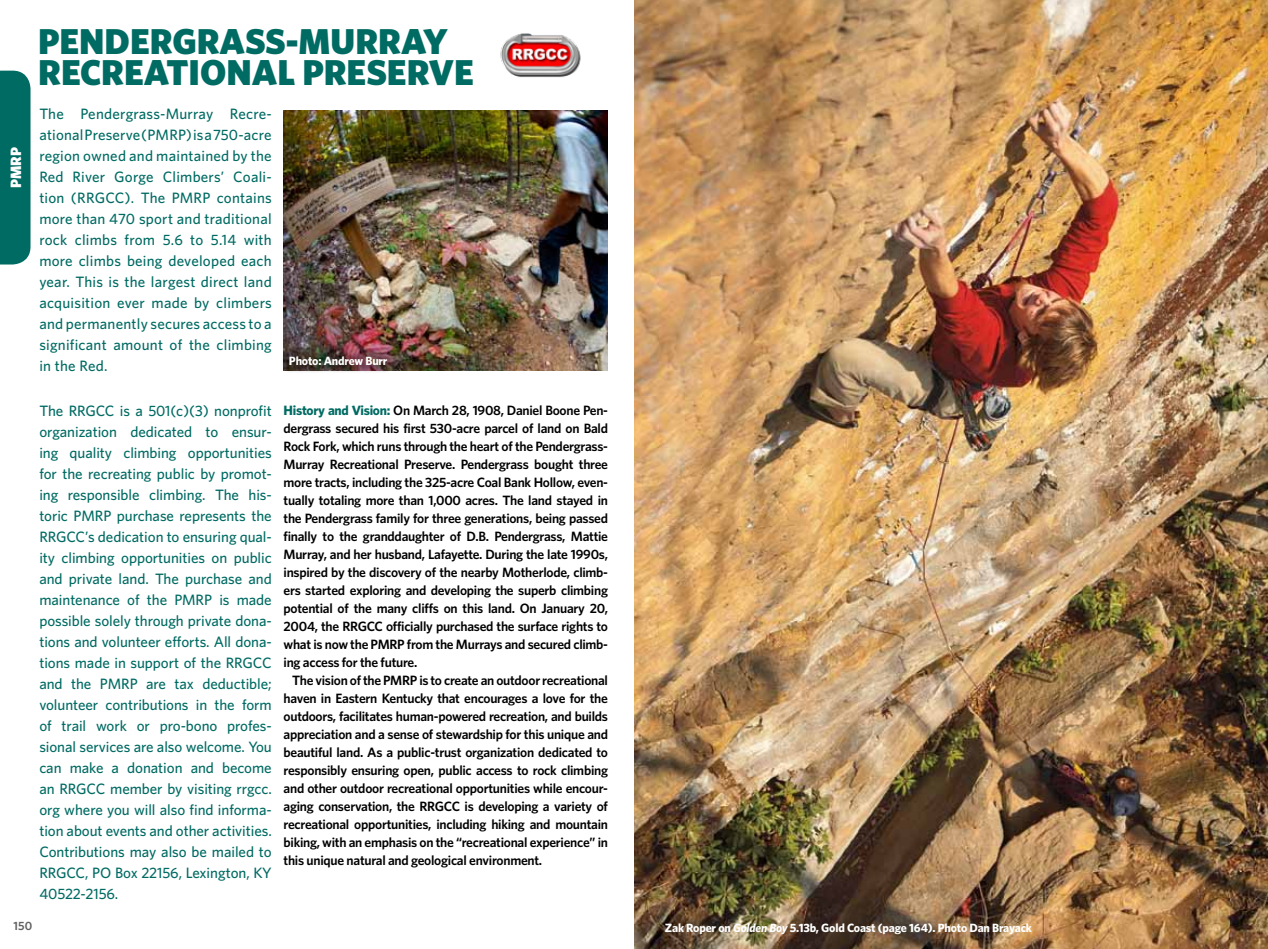
<style>
.page{position:relative;width:1268px;height:949px;background:#fff}
.page>*{position:absolute;margin:0;border:0;box-sizing:border-box;transform-origin:0 0}
.t1{font:900 36px/31.5px "Whitney";color:#006b63}
.t2{font:500 15px/21px "Whitney";letter-spacing:-.005em;color:#006b63;text-align:justify}
.t3{font:900 15px "Whitney";color:#fff}
.t4{font:600 13.5px/18px "Whitney";letter-spacing:-.02em;color:#000;text-align:justify}
.t5{font:700 12px "Whitney";letter-spacing:-.015em;color:#fff}
.t6{font:600 12px "Whitney";color:#606161}
.s1{font-weight:700;color:#006b63}
.s2{font-style:italic}
</style>
<div class="page">
<div style="left:0;top:71px;width:31px;height:193px;background:#006b63"></div>
<img style="left:500px;top:33px;width:81px;height:45px">
<img style="left:284px;top:110px;width:324px;height:260px">
<div style="left:280px;top:348px;width:116px;height:26px;background:#000;opacity:.3"></div>
<img style="left:634px;top:0;width:633px;height:948px">
<p class="t3" style="left:7px;top:188px;width:42px;rotate:-90deg">PMRP</p>
<h1 class="t1" style="left:38px;top:24px;width:437px">PENDERGRASS-MURRAY<br>RECREATIONAL PRESERVE</h1>
<p class="t2" style="left:39px;top:103px;width:234px">The Pendergrass-Murray Recre&shy;ational Preserve (PMRP) is a 750-acre region owned and maintained by the Red River Gorge Climbers’ Coali&shy;tion (RRGCC). The PMRP contains more than 470 sport and traditional rock climbs from 5.6 to 5.14 with more climbs being developed each year. This is the largest direct land acquisition ever made by climbers and permanently secures access to a significant amount of the climbing in the Red.</p>
<p class="t2" style="left:39px;top:399px;width:234px">The RRGCC is a 501(c)(3) nonprofit organization dedicated to ensur&shy;ing quality climbing opportunities for the recreating public by promot&shy;ing responsible climbing. The his&shy;toric PMRP purchase represents the RRGCC’s dedication to ensuring qual&shy;ity climbing opportunities on public and private land. The purchase and maintenance of the PMRP is made possible solely through private dona&shy;tions and volunteer efforts. All dona&shy;tions made in support of the RRGCC and the PMRP are tax deductible; volunteer contributions in the form of trail work or pro-bono profes&shy;sional services are also welcome. You can make a donation and become an RRGCC member by visiting rrgcc. org where you will also find informa&shy;tion about events and other activities.<br>Contributions may also be mailed to RRGCC, PO Box 22156, Lexington, KY 40522-2156.</p>
<p class="t4" style="left:283px;top:401px;width:326px"><span class="s1">History and Vision:</span> On March 28, 1908, Daniel Boone Pen&shy;dergrass secured his first 530-acre parcel of land on Bald Rock Fork, which runs through the heart of the Pendergrass-Murray Recreational Preserve. Pendergrass bought three more tracts, including the 325-acre Coal Bank Hollow, even&shy;tually totaling more than 1,000 acres. The land stayed in the Pendergrass family for three generations, being passed finally to the granddaughter of D.B. Pendergrass, Mattie Murray, and her husband, Lafayette. During the late 1990s, inspired by the discovery of the nearby Motherlode, climb&shy;ers started exploring and developing the superb climbing potential of the many cliffs on this land. On January 20, 2004, the RRGCC officially purchased the surface rights to what is now the PMRP from the Murrays and secured climb&shy;ing access for the future.</p>
<p class="t5" style="left:289px;top:353px;width:100px">Photo: Andrew Burr</p>
<p class="t4" style="left:283px;top:670px;width:326px;text-indent:9px">The vision of the PMRP is to create an outdoor recreational haven in Eastern Kentucky that encourages a love for the outdoors, facilitates human-powered recreation, and builds appreciation and a sense of stewardship for this unique and beautiful land. As a public-trust organization dedicated to responsibly ensuring open, public access to rock climbing and other outdoor recreational opportunities while encour&shy;aging conservation, the RRGCC is developing a variety of recreational opportunities, including hiking and mountain biking, with an emphasis on the “recreational experience” in this unique natural and geological environment.</p>
<p class="t6" style="left:14px;top:917px;width:20px">150</p>
<p class="t5" style="left:664px;top:920px;width:368px">Zak Roper on <span class="s2">Golden Boy</span> 5.13b, Gold Coast (page 164). Photo Dan Brayack</p>
</div>
